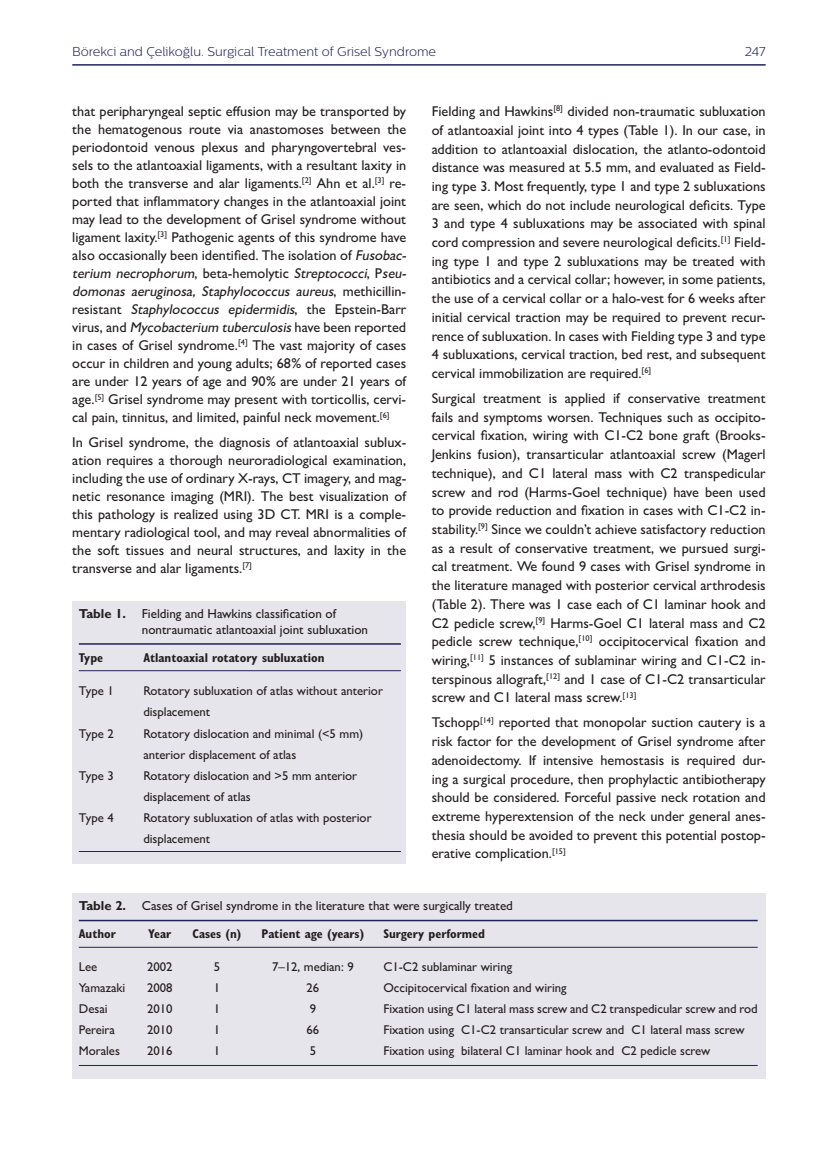
<style>
.page{position:relative;width:838px;height:1170px;background:#fff}
.page>*{position:absolute;margin:0;border:0;box-sizing:border-box;transform-origin:0 0}
.t1{font:500 14.25px/18.8px "Gill Sans MT Pro";color:#231f20;text-align:justify}
.t2{font:500 13.05px/15.6px "Gill Sans MT Pro";color:#231f20}
.t3{font:500 12.75px/21px "Gill Sans MT Pro";color:#231f20}
.t4{font:700 condensed 12.75px "Gill Sans MT Pro";color:#231f20}
.t5{font:300 12.75px "Centrale Sans";color:#1f2359}
.s1{font-style:italic}
.s2{font-weight:700}
</style>
<div class="page">
<hr style="left:72px;top:64px;width:693px;height:2px;background:#1f2359">
<div style="left:72px;top:601px;width:334px;height:263px;background:#e6e5ec"></div>
<hr style="left:79px;top:643px;width:322px;height:1px;background:#1f2359">
<hr style="left:79px;top:670px;width:322px;height:1px;background:#1f2359">
<hr style="left:79px;top:851px;width:322px;height:1px;background:#1f2359">
<div style="left:72px;top:892px;width:693px;height:186px;background:#e6e5ec"></div>
<hr style="left:79px;top:919px;width:678px;height:2px;background:#1f2359">
<hr style="left:79px;top:946px;width:678px;height:1px;background:#1f2359">
<hr style="left:79px;top:1064px;width:678px;height:1px;background:#1f2359">
<p class="t5" style="left:72px;top:45px;width:365px">Börekci and Çelikoğlu. Surgical Treatment of Grisel Syndrome</p>
<p class="t5" style="left:744px;top:45px;width:22px">247</p>
<p class="t1" style="left:72px;top:102px;width:338px;line-height:18px;text-align:left">that peripharyngeal septic effusion may be transported by the hematogenous route via anastomoses between the periodontoid venous plexus and pharyngovertebral ves&shy;sels to the atlantoaxial ligaments, with a resultant laxity in both the transverse and alar ligaments.<sup>[2]</sup> Ahn et al.<sup>[3]</sup> re&shy;ported that inflammatory changes in the atlantoaxial joint may lead to the development of Grisel syndrome without ligament laxity.<sup>[3]</sup> Pathogenic agents of this syndrome have also occasionally been identified. The isolation of <span class="s1">Fusobac&shy;terium necrophorum</span>, b et a - h e m o l yt i c <span class="s1">Streptococci</span>, P <span class="s1">seu&shy;domonas aeruginosa, Staphylococcus aureus</span>, m et h i c i l l i n - re s i st a n t <span class="s1">Staphylococcus epidermidis</span>, t h e E p ste i n - B a r r virus, and <span class="s1">Mycobacterium tuberculosis</span> have been reported in cases of Grisel syndrome.<sup>[4]</sup> The vast majority of cases occur in children and young adults; 68% of reported cases are under 12 years of age and 90% are under 21 years of age.<sup>[5]</sup> Grisel syndrome may present with torticollis, cervi&shy;cal pain, tinnitus, and limited, painful neck movement.<sup>[6]</sup></p>
<p class="t1" style="left:72px;top:432px;width:335px;line-height:18px">In Grisel syndrome, the diagnosis of atlantoaxial sublux&shy;ation requires a thorough neuroradiological examination, including the use of ordinary X-rays, CT imagery, and mag&shy;netic resonance imaging (MRI). The best visualization of this pathology is realized using 3D CT. MRI is a comple&shy;mentary radiological tool, and may reveal abnormalities of the soft tissues and neural structures, and laxity in the transverse and alar ligaments.<sup>[7]</sup></p>
<p class="t2" style="left:142px;top:605px;width:228px;text-indent:-63px"><span class="s2">Table 1.</span> Fielding and Hawkins classification of nontraumatic atlantoaxial joint subluxation</p>
<p class="t4" style="left:79px;top:649px;width:26px">Type</p>
<p class="t4" style="left:143px;top:649px;width:183px">Atlantoaxial rotatory subluxation</p>
<p class="t3" style="left:79px;top:680px;width:37px">Type 1</p>
<p class="t3" style="left:143px;top:680px;width:241px">Rotatory subluxation of atlas without anterior displacement</p>
<p class="t3" style="left:79px;top:722px;width:37px">Type 2</p>
<p class="t3" style="left:143px;top:722px;width:221px">Rotatory dislocation and minimal (&lt;5 mm) anterior displacement of atlas</p>
<p class="t3" style="left:79px;top:764px;width:37px">Type 3</p>
<p class="t3" style="left:143px;top:764px;width:215px">Rotatory dislocation and &gt;5 mm anterior displacement of atlas</p>
<p class="t3" style="left:79px;top:806px;width:37px">Type 4</p>
<p class="t3" style="left:143px;top:806px;width:230px">Rotatory subluxation of atlas with posterior displacement</p>
<p class="t1" style="left:432px;top:102px;width:335px">Fielding and Hawkins<sup>[8]</sup> divided non-traumatic subluxation of atlantoaxial joint into 4 types (Table 1). In our case, in addition to atlantoaxial dislocation, the atlanto-odontoid distance was measured at 5.5 mm, and evaluated as Field&shy;ing type 3. Most frequently, type 1 and type 2 subluxations are seen, which do not include neurological deficits. Type 3 and type 4 subluxations may be associated with spinal cord compression and severe neurological deficits.<sup>[1]</sup> Field&shy;ing type 1 and type 2 subluxations may be treated with antibiotics and a cervical collar; however, in some patients, the use of a cervical collar or a halo-vest for 6 weeks after initial cervical traction may be required to prevent recur&shy;rence of subluxation. In cases with Fielding type 3 and type 4 subluxations, cervical traction, bed rest, and subsequent cervical immobilization are required.<sup>[6]</sup></p>
<p class="t1" style="left:432px;top:389px;width:335px">Surgical treatment is applied if conservative treatment fails and symptoms worsen. Techniques such as occipito&shy;cervical fixation, wiring with C1-C2 bone graft (Brooks-Jenkins fusion), transarticular atlantoaxial screw (Magerl technique), and C1 lateral mass with C2 transpedicular screw and rod (Harms-Goel technique) have been used to provide reduction and fixation in cases with C1-C2 in&shy;stability.<sup>[9]</sup> Since we couldn’t achieve satisfactory reduction as a result of conservative treatment, we pursued surgi&shy;cal treatment. We found 9 cases with Grisel syndrome in the literature managed with posterior cervical arthrodesis (Table 2). There was 1 case each of C1 laminar hook and C2 pedicle screw,<sup>[9]</sup> Harms-Goel C1 lateral mass and C2 pedicle screw technique,<sup>[10]</sup> occipitocervical fixation and wiring,<sup>[11]</sup> 5 instances of sublaminar wiring and C1-C2 in&shy;terspinous allograft,<sup>[12]</sup> and 1 case of C1-C2 transarticular screw and C1 lateral mass screw.<sup>[13]</sup></p>
<p class="t1" style="left:432px;top:713px;width:335px">Tschopp<sup>[14]</sup> reported that monopolar suction cautery is a risk factor for the development of Grisel syndrome after adenoidectomy. If intensive hemostasis is required dur&shy;ing a surgical procedure, then prophylactic antibiotherapy should be considered. Forceful passive neck rotation and extreme hyperextension of the neck under general anes&shy;thesia should be avoided to prevent this potential postop&shy;erative complication.<sup>[15]</sup></p>
<p class="t2" style="left:79px;top:897px;width:435px"><span class="s2">Table 2.</span> Cases of Grisel syndrome in the literature that were surgically treated</p>
<p class="t4" style="left:79px;top:925px;width:39px">Author</p>
<p class="t4" style="left:148px;top:925px;width:25px">Year</p>
<p class="t4" style="left:192px;top:925px;width:50px">Cases (n)</p>
<p class="t4" style="left:261px;top:925px;width:104px">Patient age (years)</p>
<p class="t4" style="left:383px;top:925px;width:103px">Surgery performed</p>
<p class="t3" style="left:79px;top:956px;width:20px">Lee</p>
<p class="t3" style="left:147px;top:956px;width:27px">2002</p>
<p class="t3" style="left:214px;top:956px;width:8px">5</p>
<p class="t3" style="left:272px;top:956px;width:83px">7–12, median: 9</p>
<p class="t3" style="left:383px;top:956px;width:130px">C1-C2 sublaminar wiring</p>
<p class="t3" style="left:79px;top:977px;width:48px">Yamazaki</p>
<p class="t3" style="left:147px;top:977px;width:27px">2008</p>
<p class="t3" style="left:214px;top:977px;width:8px">1</p>
<p class="t3" style="left:306px;top:977px;width:14px">26</p>
<p class="t3" style="left:383px;top:977px;width:185px">Occipitocervical fixation and wiring</p>
<p class="t3" style="left:79px;top:998px;width:30px">Desai</p>
<p class="t3" style="left:147px;top:998px;width:27px">2010</p>
<p class="t3" style="left:214px;top:998px;width:8px">1</p>
<p class="t3" style="left:310px;top:998px;width:8px">9</p>
<p class="t3" style="left:383px;top:998px;width:376px">Fixation using C1 lateral mass screw and C2 transpedicular screw and rod</p>
<p class="t3" style="left:79px;top:1019px;width:38px">Pereira</p>
<p class="t3" style="left:147px;top:1019px;width:27px">2010</p>
<p class="t3" style="left:214px;top:1019px;width:8px">1</p>
<p class="t3" style="left:306px;top:1019px;width:14px">66</p>
<p class="t3" style="left:383px;top:1019px;width:362px">Fixation using C1-C2 transarticular screw and C1 lateral mass screw</p>
<p class="t3" style="left:79px;top:1040px;width:43px">Morales</p>
<p class="t3" style="left:147px;top:1040px;width:27px">2016</p>
<p class="t3" style="left:214px;top:1040px;width:8px">1</p>
<p class="t3" style="left:310px;top:1040px;width:8px">5</p>
<p class="t3" style="left:383px;top:1040px;width:328px">Fixation using bilateral C1 laminar hook and C2 pedicle screw</p>
</div>
